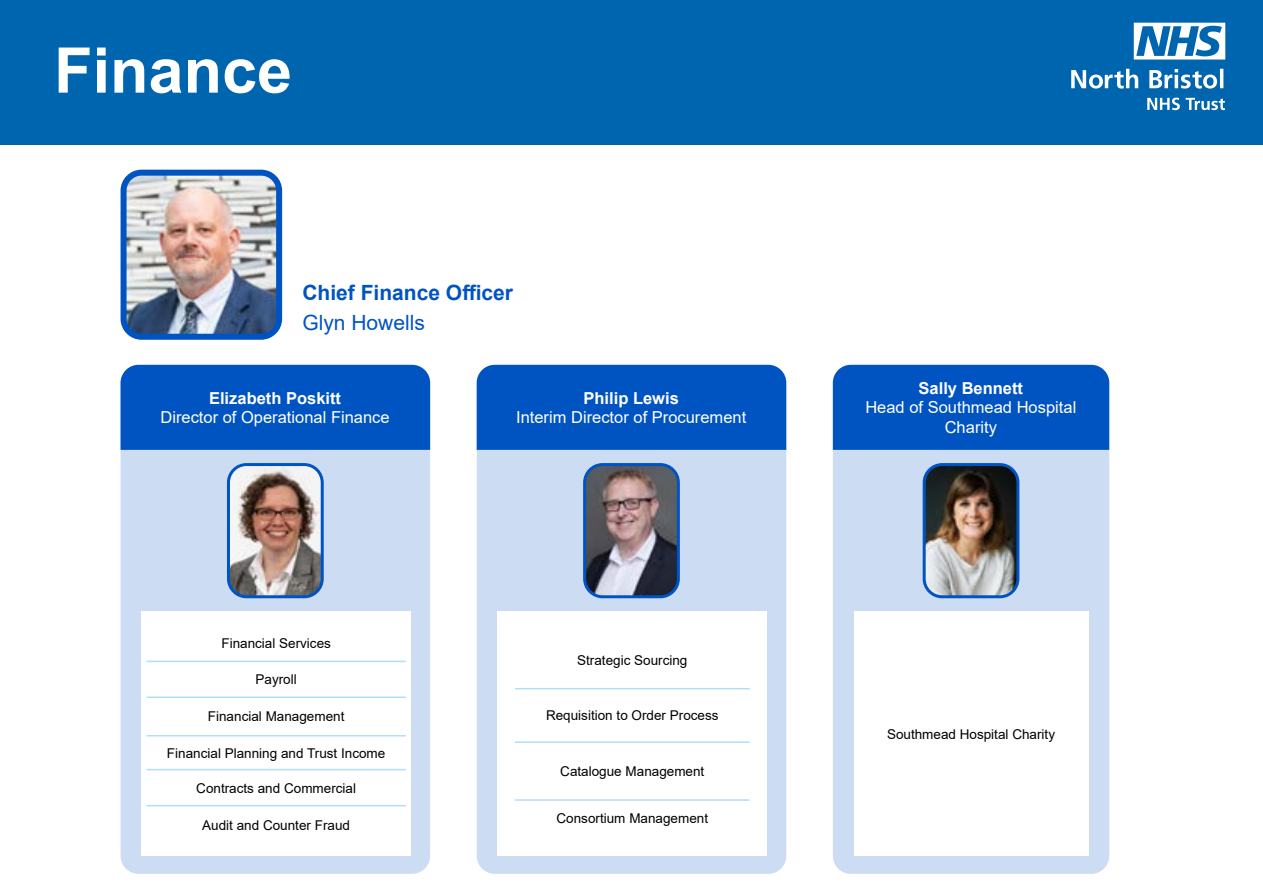
<style>
.page{position:relative;width:1263px;height:893px;background:#fff}
.page>*{position:absolute;margin:0;border:0;box-sizing:border-box;transform-origin:0 0}
.t1{font:700 63px "Arial";color:#fff}
.t2{font:700 21px "Arial";color:#0054c2}
.t3{font:21px "Arial";color:#0054c2}
.t4{font:16.5px/19.5px "Arial";color:#fff;text-align:center}
.t5{font:700 16.5px "Arial";color:#fff}
.t6{font:13.5px "Arial";color:#000}
</style>
<div class="page">
<div style="left:121px;top:365px;width:309px;height:509px;background:#ccddf3;border-radius:18px"></div>
<div style="left:141px;top:611px;width:270px;height:245px;background:#fff"></div>
<hr style="left:147px;top:661px;width:259px;height:1px;background:#b2def8">
<hr style="left:147px;top:696px;width:259px;height:2px;background:#b2def8">
<hr style="left:147px;top:735px;width:259px;height:1px;background:#b2def8">
<hr style="left:147px;top:769px;width:259px;height:1px;background:#b2def8">
<hr style="left:147px;top:805px;width:259px;height:1px;background:#b2def8">
<div style="left:0;top:0;width:1263px;height:145px;background:#0065af"></div>
<img style="left:231px;top:467px;width:89px;height:130px">
<div style="left:227px;top:463px;width:97px;height:135px;border:3px solid #0054c2;border-radius:18px"></div>
<div style="left:121px;top:365px;width:309px;height:85px;background:#0054c2"></div>
<div style="left:477px;top:365px;width:309px;height:509px;background:#ccddf3;border-radius:18px"></div>
<div style="left:497px;top:611px;width:270px;height:245px;background:#fff"></div>
<hr style="left:515px;top:688px;width:235px;height:1px;background:#b2def8">
<hr style="left:515px;top:741px;width:235px;height:2px;background:#b2def8">
<hr style="left:515px;top:799px;width:235px;height:2px;background:#b2def8">
<img style="left:587px;top:467px;width:89px;height:130px">
<div style="left:583px;top:463px;width:97px;height:135px;border:3px solid #0054c2;border-radius:18px"></div>
<div style="left:477px;top:365px;width:309px;height:85px;background:#0054c2"></div>
<img style="left:128px;top:177px;width:147px;height:156px">
<div style="left:121px;top:170px;width:161px;height:170px;border:6px solid #0054c2;border-radius:18px"></div>
<svg style="left:1147px;top:98px;width:78px;height:12px"></svg>
<svg style="left:1071px;top:69px;width:152px;height:20px"></svg>
<svg style="left:1134px;top:23px;width:91px;height:37px"></svg>
<div style="left:833px;top:365px;width:276px;height:509px;background:#ccddf3;border-radius:18px"></div>
<div style="left:854px;top:611px;width:234px;height:245px;background:#fff"></div>
<img style="left:924px;top:467px;width:94px;height:130px">
<div style="left:923px;top:463px;width:96px;height:135px;border:3px solid #0054c2;border-radius:18px"></div>
<div style="left:833px;top:365px;width:276px;height:85px;background:#0054c2"></div>
<h1 class="t1" style="left:54px;top:26px;width:240px">Finance</h1>
<h2 class="t2" style="left:302px;top:278px;width:212px">Chief Finance Officer</h2>
<h2 class="t3" style="left:302px;top:308px;width:124px">Glyn Howells</h2>
<p class="t5" style="left:209px;top:386px;width:134px">Elizabeth Poskitt</p>
<p class="t4" style="left:160px;top:407px;width:231px">Director of Operational Finance</p>
<p class="t6" style="left:221px;top:633px;width:111px">Financial Services</p>
<p class="t6" style="left:256px;top:670px;width:43px">Payroll</p>
<p class="t6" style="left:208px;top:707px;width:138px">Financial Management</p>
<p class="t6" style="left:167px;top:743px;width:220px">Financial Planning and Trust Income</p>
<p class="t6" style="left:196px;top:778px;width:161px">Contracts and Commercial</p>
<p class="t6" style="left:202px;top:816px;width:149px">Audit and Counter Fraud</p>
<p class="t5" style="left:583px;top:386px;width:97px">Philip Lewis</p>
<p class="t4" style="left:516px;top:407px;width:232px">Interim Director of Procurement</p>
<p class="t6" style="left:577px;top:651px;width:112px">Strategic Sourcing</p>
<p class="t6" style="left:546px;top:706px;width:174px">Requisition to Order Process</p>
<p class="t6" style="left:560px;top:762px;width:146px">Catalogue Management</p>
<p class="t6" style="left:556px;top:809px;width:153px">Consortium Management</p>
<p class="t5" style="left:918px;top:376px;width:106px">Sally Bennett</p>
<p class="t4" style="left:865px;top:398px;width:212px">Head of Southmead Hospital<br>Charity</p>
<p class="t6" style="left:887px;top:725px;width:170px">Southmead Hospital Charity</p>
</div>
